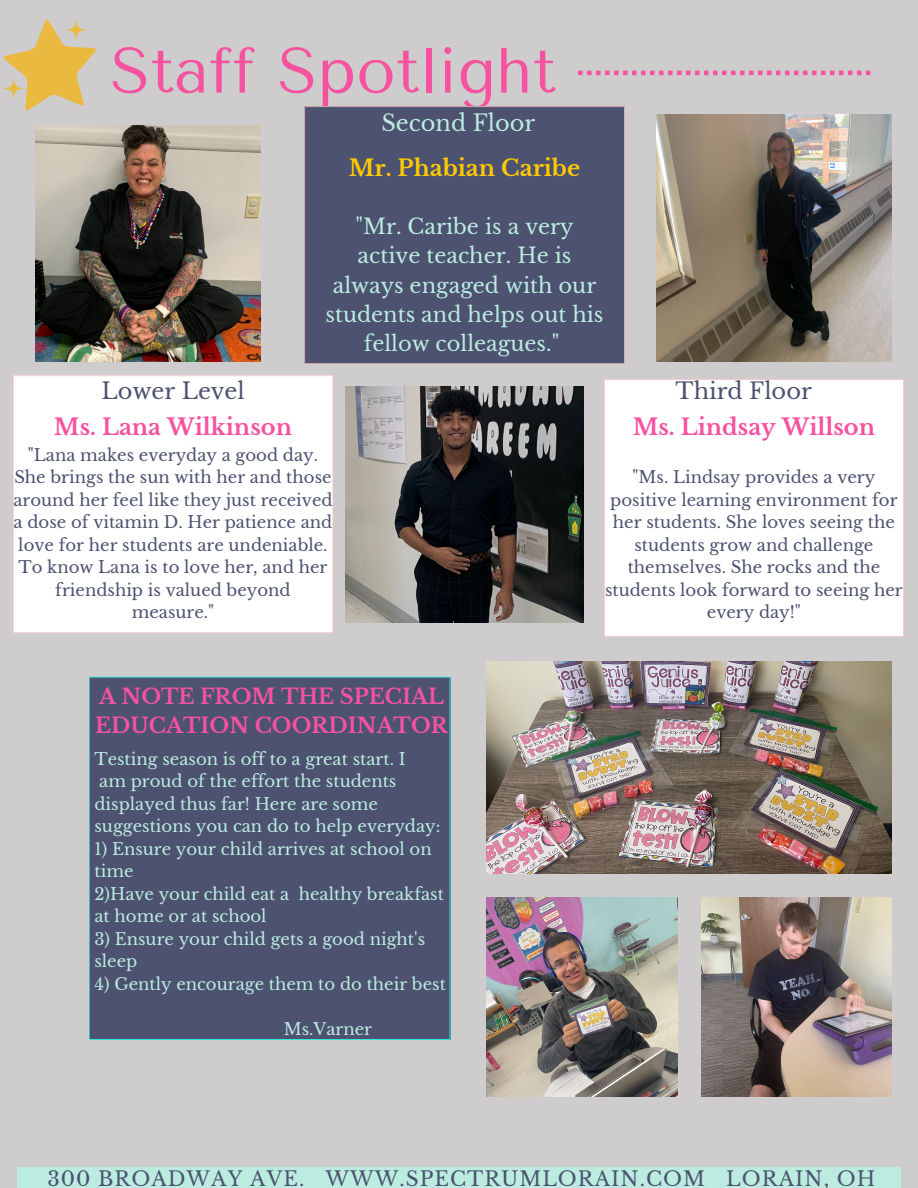
<style>
.page{position:relative;width:918px;height:1188px;background:#cecccd}
.page>*{position:absolute;margin:0;border:0;box-sizing:border-box;transform-origin:0 0}
.t1{font:63.9px "Tenor Sans";color:#f652a0}
.t2{font:700 22.5px "Libre Baskerville";color:#f652a0}
.t3{font:22.5px "Libre Baskerville";color:#4c5270}
.t4{font:700 22.5px "Libre Baskerville";color:#fec901}
.t5{font:22.5px "Libre Baskerville";color:#bcece0}
.t6{font:21px/29.2px "Libre Baskerville";color:#bcece0;text-align:center}
.t7{font:700 21px/29.2px "Libre Baskerville";color:#f652a0}
.t8{font:20.1px "Libre Baskerville";letter-spacing:.05em;color:#4c5270}
.t9{font:16.5px/22.5px "Libre Baskerville";color:#4c5270;text-align:center}
.t10{font:16.5px/22.5px "Libre Baskerville";color:#bcece0}
</style>
<div class="page">
<img style="left:487px;top:662px;width:405px;height:211px">
<div style="left:89px;top:677px;width:362px;height:363px;background:#4c5270"></div>
<div style="left:17px;top:1168px;width:883px;height:20px;background:#bcece0"></div>
<svg style="left:3px;top:19px;width:93px;height:92px"></svg>
<svg style="left:65px;top:19px;width:22px;height:22px"></svg>
<svg style="left:3px;top:77px;width:22px;height:23px"></svg>
<svg style="left:578px;top:71px;width:292px;height:4px"></svg>
<img style="left:656px;top:114px;width:236px;height:248px">
<img style="left:346px;top:386px;width:237px;height:236px">
<img style="left:35px;top:125px;width:225px;height:236px">
<div style="left:304px;top:106px;width:321px;height:258px;background:#4c5270"></div>
<svg style="left:13px;top:375px;width:320px;height:258px;background:#fefcfc"></svg>
<div style="left:604px;top:379px;width:300px;height:258px;background:#fff"></div>
<img style="left:487px;top:898px;width:190px;height:199px">
<img style="left:701px;top:898px;width:191px;height:199px">
<h1 class="t1" style="left:110px;top:34px;width:448px">Staff Spotlight</h1>
<h2 class="t5" style="left:381px;top:110px;width:155px">Second Floor</h2>
<h2 class="t4" style="left:349px;top:154px;width:233px">Mr. Phabian Caribe</h2>
<p class="t6" style="left:326px;top:212px;width:279px">"Mr. Caribe is a very active teacher. He is always engaged with our students and helps out his fellow colleagues."</p>
<h2 class="t3" style="left:101px;top:378px;width:145px">Lower Level</h2>
<h2 class="t3" style="left:676px;top:378px;width:138px">Third Floor</h2>
<h2 class="t2" style="left:54px;top:413px;width:240px">Ms. Lana Wilkinson</h2>
<p class="t9" style="left:13px;top:444px;width:321px">"Lana makes everyday a good day.<br>She brings the sun with her and those around her feel like they just received a dose of vitamin D. Her patience and love for her students are undeniable.<br>To know Lana is to love her, and her friendship is valued beyond measure."</p>
<p class="t7" style="left:95px;top:682px;width:354px">A NOTE FROM THE SPECIAL<br>EDUCATION COORDINATOR</p>
<p class="t10" style="left:94px;top:748px;width:347px">Testing season is off to a great start. I<br>am proud of the effort the students displayed thus far! Here are some suggestions you can do to help everyday:</p>
<p class="t10" style="left:94px;top:838px;width:351px">1) Ensure your child arrives at school on time<br>2)Have your child eat a healthy breakfast at home or at school</p>
<p class="t10" style="left:94px;top:928px;width:332px">3) Ensure your child gets a good night's sleep</p>
<p class="t10" style="left:94px;top:973px;width:353px">4) Gently encourage them to do their best</p>
<p class="t10" style="left:284px;top:1018px;width:90px">Ms.Varner</p>
<h2 class="t2" style="left:633px;top:413px;width:244px">Ms. Lindsay Willson</h2>
<p class="t9" style="left:605px;top:466px;width:299px">"Ms. Lindsay provides a very positive learning environment for her students. She loves seeing the students grow and challenge themselves. She rocks and the students look forward to seeing her every day!"</p>
<p class="t8" style="left:47px;top:1166px;width:830px">300 BROADWAY AVE. WWW.SPECTRUMLORAIN.COM LORAIN, OH</p>
</div>
